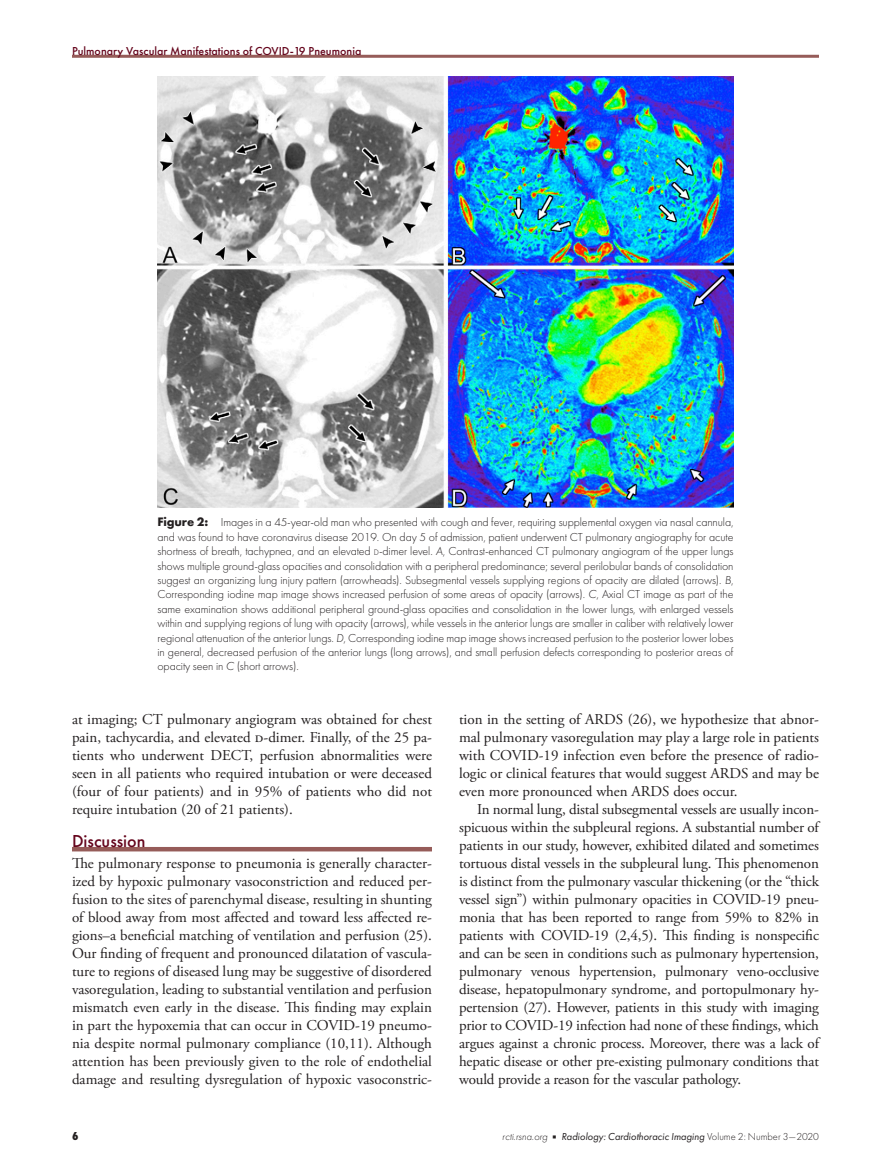
<style>
.page{position:relative;width:891px;height:1175px;background:#fff}
.page>*{position:absolute;margin:0;border:0;box-sizing:border-box;transform-origin:0 0}
.t1{font:500 18px "Futura PT";color:#65051c}
.t2{font:15px/18px "Adobe Garamond Pro";color:#231f20;text-align:justify}
.t3{font:300 12px/14.4px "Futura PT";letter-spacing:-.01em;color:#231f20;text-align:justify}
.t4{font:500 12px "Futura PT";color:#65051c}
.t5{font:800 12px "Futura PT Cond";color:#231f20}
.t6{font:italic 10.5px "Futura PT";color:#231f20}
.s1{font-weight:700;font-size:12.75px}
.s2{font-size:8.4px}
.s3{font-style:italic}
.s4{font-weight:300}
.s5{font-family:"Universal Newswith Comm Pi";font-style:normal;font-size:6px}
.s6{font-weight:300;font-style:normal}
</style>
<div class="page">
<hr style="left:72px;top:55px;width:747px;height:3px;background:#965c59">
<hr style="left:72px;top:847px;width:360px;height:4px;background:#965c59">
<img style="left:158px;top:76px;width:575px;height:431px">
<p class="t4" style="left:72px;top:43px;width:291px">Pulmonary Vascular Manifestations of COVID-19 Pneumonia</p>
<p class="t3" style="left:158px;top:515px;width:578px"><span class="s1">Figure 2:</span> Images in a 45-year-old man who presented with cough and fever, requiring supplemental oxygen via nasal cannula, and was found to have coronavirus disease 2019. On day 5 of admission, patient underwent CT pulmonary angiography for acute shortness of breath, tachypnea, and an elevated <span class="s2">d</span>-dimer level. <span class="s3">A</span>, Contrast-enhanced CT pulmonary angiogram of the upper lungs shows multiple ground-glass opacities and consolidation with a peripheral predominance; several perilobular bands of consolidation suggest an organizing lung injury pattern (arrowheads). Subsegmental vessels supplying regions of opacity are dilated (arrows). <span class="s3">B</span>, Corresponding iodine map image shows increased perfusion of some areas of opacity (arrows). <span class="s3">C</span>, Axial CT image as part of the same examination shows additional peripheral ground-glass opacities and consolidation in the lower lungs, with enlarged vessels within and supplying regions of lung with opacity (arrows), while vessels in the anterior lungs are smaller in caliber with relatively lower regional attenuation of the anterior lungs. <span class="s3">D</span>, Corresponding iodine map image shows increased perfusion to the posterior lower lobes in general, decreased perfusion of the anterior lungs (long arrows), and small perfusion defects corresponding to posterior areas of opacity seen in <span class="s3">C</span> (short arrows).</p>
<p class="t2" style="left:72px;top:710px;width:362px">at imaging; CT pulmonary angiogram was obtained for chest pain, tachycardia, and elevated d-dimer. Finally, of the 25 pa&shy;tients who underwent DECT, perfusion abnormalities were seen in all patients who required intubation or were deceased (four of four patients) and in 95% of patients who did not require intubation (20 of 21 patients).</p>
<p class="t1" style="left:72px;top:830px;width:75px">Discussion</p>
<p class="t2" style="left:72px;top:854px;width:362px">The pulmonary response to pneumonia is generally character&shy;ized by hypoxic pulmonary vasoconstriction and reduced per&shy;fusion to the sites of parenchymal disease, resulting in shunting of blood away from most affected and toward less affected re&shy;gions–a beneficial matching of ventilation and perfusion (25).<br>Our finding of frequent and pronounced dilatation of vascula&shy;ture to regions of diseased lung may be suggestive of disordered vasoregulation, leading to substantial ventilation and perfusion mismatch even early in the disease. This finding may explain in part the hypoxemia that can occur in COVID-19 pneumo&shy;nia despite normal pulmonary compliance (10,11). Although attention has been previously given to the role of endothelial damage and resulting dysregulation of hypoxic vasoconstric-</p>
<p class="t2" style="left:459px;top:710px;width:362px">tion in the setting of ARDS (26), we hypothesize that abnor&shy;mal pulmonary vasoregulation may play a large role in patients with COVID-19 infection even before the presence of radio&shy;logic or clinical features that would suggest ARDS and may be even more pronounced when ARDS does occur.</p>
<p class="t2" style="left:459px;top:800px;width:362px;text-indent:18px">In normal lung, distal subsegmental vessels are usually incon&shy;spicuous within the subpleural regions. A substantial number of patients in our study, however, exhibited dilated and sometimes tortuous distal vessels in the subpleural lung. This phenomenon is distinct from the pulmonary vascular thickening (or the “thick vessel sign”) within pulmonary opacities in COVID-19 pneu&shy;monia that has been reported to range from 59% to 82% in patients with COVID-19 (2,4,5). This finding is nonspecific and can be seen in conditions such as pulmonary hypertension, pulmonary venous hypertension, pulmonary veno-occlusive disease, hepatopulmonary syndrome, and portopulmonary hy&shy;pertension (27). However, patients in this study with imaging prior to COVID-19 infection had none of these findings, which argues against a chronic process. Moreover, there was a lack of hepatic disease or other pre-existing pulmonary conditions that would provide a reason for the vascular pathology.</p>
<p class="t5" style="left:72px;top:1128px;width:8px">6</p>
<p class="t6" style="left:502px;top:1130px;width:318px"><span class="s4">rcti.rsna.org</span> <span class="s5">n</span> Radiology: Cardiothoracic Imaging <span class="s6">Volume 2: Number 3—2020</span></p>
</div>
